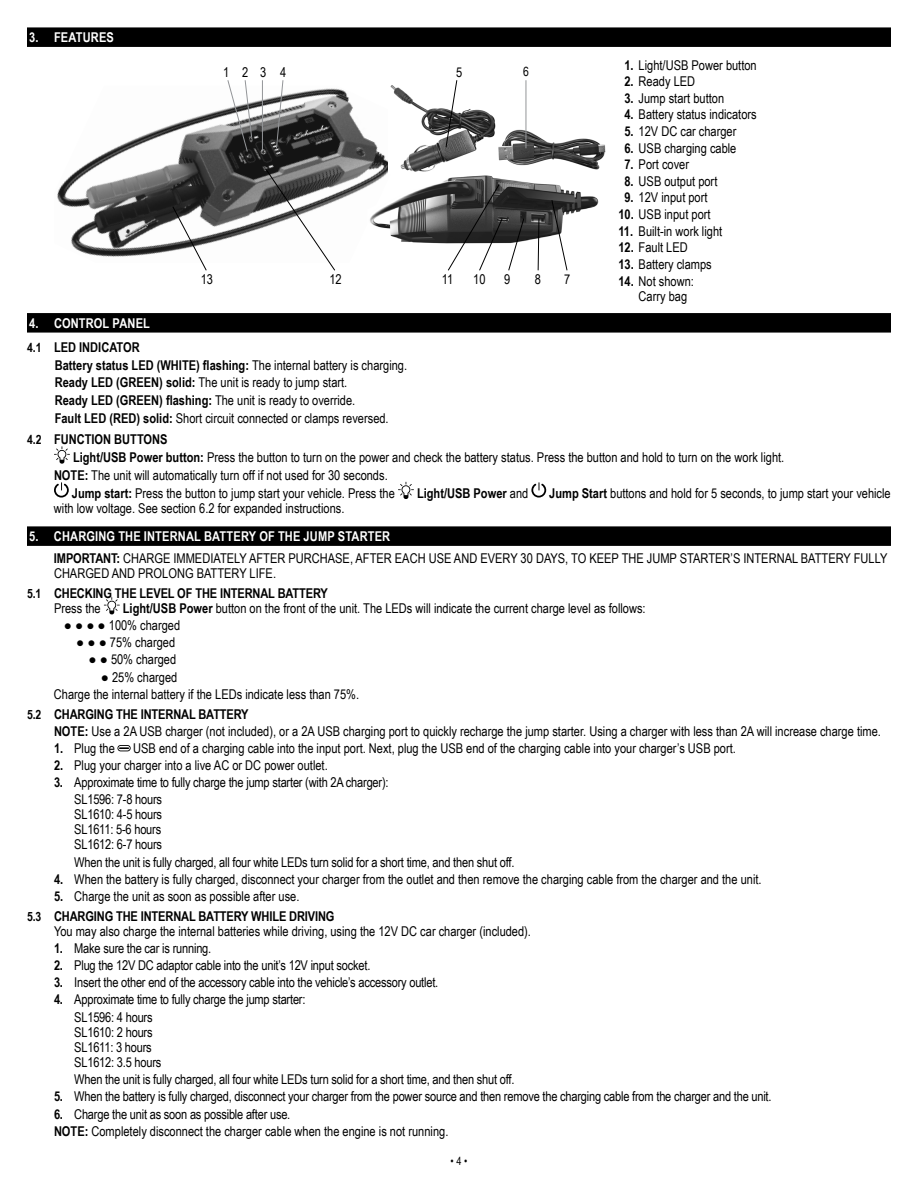
<style>
.page{position:relative;width:918px;height:1188px;background:#fff}
.page>*{position:absolute;margin:0;border:0;box-sizing:border-box;transform-origin:0 0}
.t1{font:13.5px/15px "Arial Narrow";color:#000}
.t2{font:700 13.5px/19.8px "Arial Narrow";letter-spacing:-.01em;color:#000}
.t3{font:700 13.5px/24.2px "Arial Narrow";color:#fff}
.t4{font:12.75px "Arial Narrow";color:#000}
.t5{font:11.25px "Arial Narrow";color:#000}
.s1{font-weight:700}
.s2{font-size:12.75px;color:#000}
.s3{color:#000}
.s4{font-size:12.75px}
.s5{font-weight:400}
.s6{font-weight:700;color:#fff}
.s7{font-weight:700;font-size:12.75px}
</style>
<div class="page">
<div style="left:27px;top:27px;width:864px;height:20px;background:#000"></div>
<div style="left:27px;top:313px;width:864px;height:20px;background:#000"></div>
<img style="left:57px;top:88px;width:331px;height:169px">
<hr style="left:262px;top:80px;width:1px;height:72px;background:#939598">
<svg style="left:276px;top:80px;width:8px;height:69px"></svg>
<svg style="left:227px;top:80px;width:25px;height:72px"></svg>
<svg style="left:265px;top:168px;width:71px;height:103px"></svg>
<svg style="left:172px;top:206px;width:35px;height:65px"></svg>
<img style="left:498px;top:129px;width:108px;height:41px">
<img style="left:390px;top:85px;width:106px;height:86px">
<svg style="left:445px;top:80px;width:13px;height:68px"></svg>
<hr style="left:526px;top:80px;width:1px;height:68px;background:#939598">
<img style="left:367px;top:171px;width:232px;height:76px">
<svg style="left:537px;top:218px;width:3px;height:53px"></svg>
<svg style="left:551px;top:199px;width:17px;height:72px"></svg>
<svg style="left:447px;top:184px;width:78px;height:87px"></svg>
<div style="left:27px;top:526px;width:864px;height:20px;background:#000"></div>
<svg style="left:54px;top:446px;width:16px;height:18px"></svg>
<svg style="left:54px;top:482px;width:15px;height:16px"></svg>
<svg style="left:398px;top:482px;width:16px;height:17px"></svg>
<svg style="left:531px;top:482px;width:15px;height:16px"></svg>
<svg style="left:104px;top:597px;width:16px;height:17px"></svg>
<svg style="left:117px;top:745px;width:14px;height:6px"></svg>
<p class="t3" style="left:29px;top:25px;width:86px">3. FEATURES</p>
<p class="t1" style="left:223px;top:64px;width:65px">123 4</p>
<p class="t1" style="left:201px;top:271px;width:14px">13</p>
<p class="t1" style="left:329px;top:271px;width:14px">12</p>
<p class="t1" style="left:456px;top:64px;width:8px">5</p>
<p class="t4" style="left:523px;top:62px;width:7px">6</p>
<p class="t1" style="left:442px;top:271px;width:13px">11</p>
<p class="t1" style="left:473px;top:271px;width:14px">10</p>
<p class="t1" style="left:504px;top:271px;width:8px">9</p>
<p class="t1" style="left:535px;top:271px;width:8px">8</p>
<p class="t1" style="left:564px;top:271px;width:8px">7</p>
<p class="t1" style="left:624px;top:57px;width:134px"><span class="s1">1.</span> Light/USB Power button</p>
<p class="t1" style="left:624px;top:73px;width:72px"><span class="s1">2.</span> Ready LED</p>
<p class="t1" style="left:624px;top:90px;width:101px"><span class="s1">3.</span> Jump start button</p>
<p class="t1" style="left:624px;top:107px;width:134px"><span class="s1">4.</span> Battery status indicators</p>
<p class="t1" style="left:624px;top:123px;width:114px"><span class="s1">5.</span> 12V DC car charger</p>
<p class="t1" style="left:624px;top:140px;width:114px"><span class="s1">6.</span> USB charging cable</p>
<p class="t1" style="left:624px;top:156px;width:66px"><span class="s1">7.</span> Port cover</p>
<p class="t1" style="left:624px;top:173px;width:95px"><span class="s1">8.</span> USB output port</p>
<p class="t1" style="left:624px;top:190px;width:85px"><span class="s1">9.</span> 12V input port</p>
<p class="t1" style="left:618px;top:206px;width:94px"><span class="s1">10.</span> USB input port</p>
<p class="t1" style="left:618px;top:223px;width:105px"><span class="s1">11.</span> Built-in work light</p>
<p class="t1" style="left:618px;top:240px;width:71px"><span class="s1">12.</span> Fault LED</p>
<p class="t1" style="left:618px;top:256px;width:95px"><span class="s1">13.</span> Battery clamps</p>
<p class="t1" style="left:639px;top:273px;width:57px;text-indent:-20px"><span class="s1">14.</span> Not shown:<br>Carry bag</p>
<p class="t3" style="left:27px;top:310px;width:125px">4. CONTROL PANEL<br><span class="s2">4.1</span> <span class="s3">LED INDICATOR</span></p>
<p class="t1" style="left:55px;top:355px;width:354px;line-height:17.7px"><span class="s1">Battery status LED (WHITE) flashing:</span> The internal battery is charging.<br><span class="s1">Ready LED (GREEN) solid:</span> The unit is ready to jump start.<br><span class="s1">Ready LED (GREEN) flashing:</span> The unit is ready to override.<br><span class="s1">Fault LED (RED) solid:</span> Short circuit connected or clamps reversed.</p>
<p class="t2" style="left:27px;top:429px;width:142px"><span class="s4">4.2</span> FUNCTION BUTTONS</p>
<p class="t1" style="left:73px;top:449px;width:713px"><span class="s1">Light/USB Power button:</span> Press the button to turn on the power and check the battery status. Press the button and hold to turn on the work light.</p>
<p class="t1" style="left:54px;top:467px;width:335px"><span class="s1">NOTE:</span> The unit will automatically turn off if not used for 30 seconds.</p>
<p class="t1" style="left:72px;top:485px;width:325px"><span class="s1">Jump start:</span> Press the button to jump start your vehicle. Press the</p>
<p class="t2" style="left:417px;top:482px;width:113px">Light/USB Power <span class="s5">and</span></p>
<p class="t1" style="left:549px;top:485px;width:343px"><span class="s1">Jump Start</span> buttons and hold for 5 seconds, to jump start your vehicle</p>
<p class="t1" style="left:54px;top:500px;width:292px">with low voltage. See section 6.2 for expanded instructions.</p>
<p class="t1" style="left:54px;top:525px;width:835px;line-height:22px;text-indent:-25px"><span class="s6">5. CHARGING THE INTERNAL BATTERY OF THE JUMP STARTER<br></span><span class="s1">IMPORTANT:</span> CHARGE IMMEDIATELY AFTER PURCHASE, AFTER EACH USE AND EVERY 30 DAYS, TO KEEP THE JUMP STARTER’S INTERNAL BATTERY FULLY</p>
<p class="t2" style="left:27px;top:563px;width:302px;text-indent:27px"><span class="s5">CHARGED AND PROLONG BATTERY LIFE.<br></span><span class="s4">5.1</span> CHECKING THE LEVEL OF THE INTERNAL BATTERY</p>
<p class="t1" style="left:54px;top:600px;width:48px">Press the</p>
<p class="t1" style="left:123px;top:600px;width:524px"><span class="s1">Light/USB Power</span> button on the front of the unit. The LEDs will indicate the current charge level as follows:</p>
<p class="t1" style="left:64px;top:617px;width:118px">● ● ● ● 100% charged</p>
<p class="t1" style="left:76px;top:634px;width:100px">● ● ● 75% charged</p>
<p class="t1" style="left:89px;top:652px;width:89px">● ● 50% charged</p>
<p class="t1" style="left:54px;top:668px;width:307px;line-height:17.1px;text-indent:47px">● 25% charged<br>Charge the internal battery if the LEDs indicate less than 75%.</p>
<p class="t1" style="left:54px;top:705px;width:829px;line-height:17.1px;text-indent:-27px"><span class="s7">5.2</span> <span class="s1">CHARGING THE INTERNAL BATTERY<br>NOTE:</span> Use a 2A USB charger (not included), or a 2A USB charging port to quickly recharge the jump starter. Using a charger with less than 2A will increase charge time.</p>
<p class="t1" style="left:54px;top:740px;width:62px"><span class="s1">1.</span> Plug the</p>
<p class="t1" style="left:133px;top:740px;width:604px">USB end of a charging cable into the input port. Next, plug the USB end of the charging cable into your charger’s USB port.</p>
<p class="t1" style="left:54px;top:757px;width:275px"><span class="s1">2.</span> Plug your charger into a live AC or DC power outlet.</p>
<p class="t1" style="left:74px;top:773px;width:316px;line-height:17.1px;text-indent:-20px"><span class="s1">3.</span> Approximate time to fully charge the jump starter (with 2A charger):<br>SL1596: 7-8 hours</p>
<p class="t1" style="left:74px;top:807px;width:89px;text-align:justify">SL1610: 4-5 hours SL1611: 5-6 hours SL1612: 6-7 hours</p>
<p class="t1" style="left:74px;top:854px;width:442px">When the unit is fully charged, all four white LEDs turn solid for a short time, and then shut off.</p>
<p class="t1" style="left:54px;top:871px;width:709px"><span class="s1">4.</span> When the battery is fully charged, disconnect your charger from the outlet and then remove the charging cable from the charger and the unit.</p>
<p class="t2" style="left:27px;top:886px;width:309px;text-align:center">5. <span class="s5">Charge the unit as soon as possible after use.<br></span><span class="s4">5.3</span> CHARGING THE INTERNAL BATTERY WHILE DRIVING</p>
<p class="t1" style="left:54px;top:923px;width:479px">You may also charge the internal batteries while driving, using the 12V DC car charger (included).</p>
<p class="t1" style="left:54px;top:940px;width:159px"><span class="s1">1.</span> Make sure the car is running.</p>
<p class="t1" style="left:54px;top:957px;width:318px"><span class="s1">2.</span> Plug the 12V DC adaptor cable into the unit’s 12V input socket.</p>
<p class="t1" style="left:54px;top:974px;width:386px"><span class="s1">3.</span> Insert the other end of the accessory cable into the vehicle’s accessory outlet.</p>
<p class="t1" style="left:74px;top:991px;width:233px;line-height:17.1px;text-indent:-20px"><span class="s1">4.</span> Approximate time to fully charge the jump starter:<br>SL1596: 4 hours</p>
<p class="t1" style="left:74px;top:1024px;width:89px">SL1610: 2 hours<br>SL1611: 3 hours<br>SL1612: 3.5 hours</p>
<p class="t1" style="left:74px;top:1071px;width:442px">When the unit is fully charged, all four white LEDs turn solid for a short time, and then shut off.</p>
<p class="t1" style="left:54px;top:1088px;width:719px"><span class="s1">5.</span> When the battery is fully charged, disconnect your charger from the power source and then remove the charging cable from the charger and the unit.</p>
<p class="t1" style="left:54px;top:1105px;width:396px;line-height:17.1px"><span class="s1">6.</span> Charge the unit as soon as possible after use.<br><span class="s1">NOTE:</span> Completely disconnect the charger cable when the engine is not running.</p>
<p class="t5" style="left:451px;top:1153px;width:18px">• 4 •</p>
</div>
